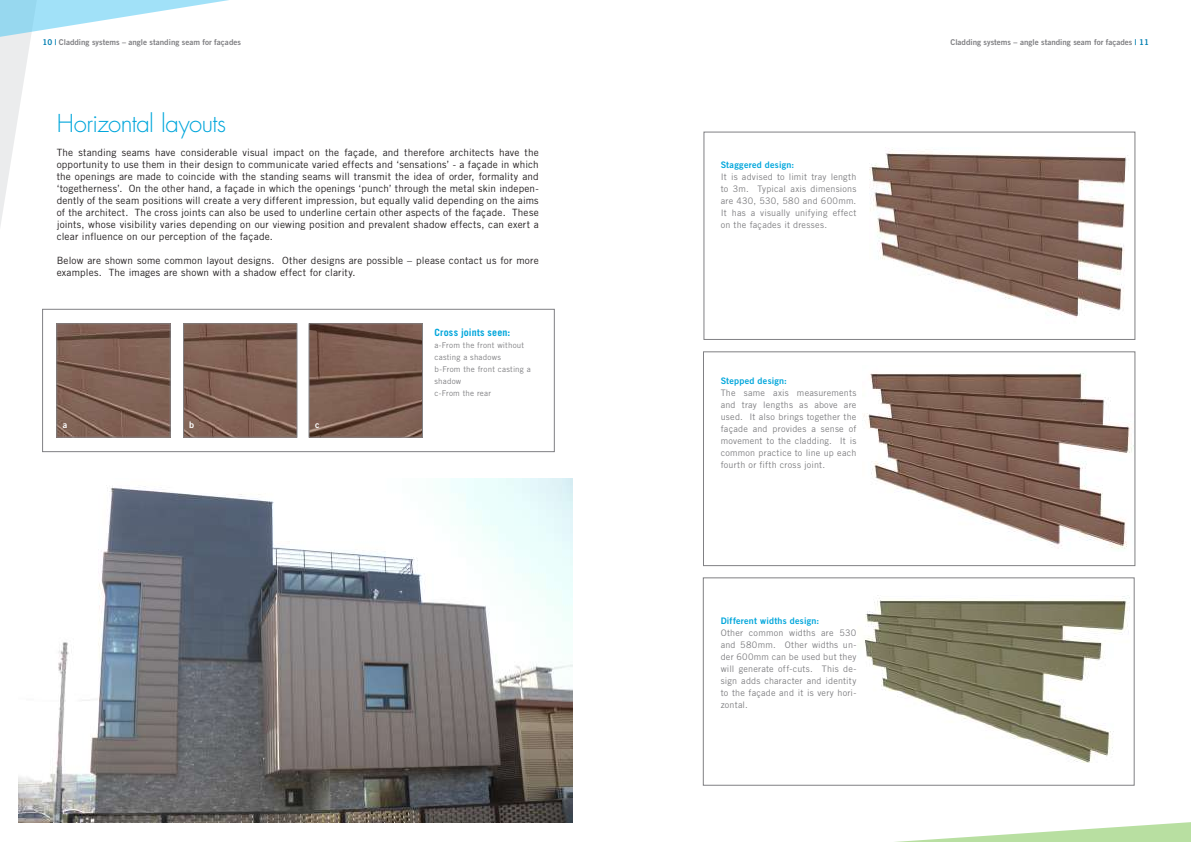
<style>
.page{position:relative;width:1191px;height:842px;background:#fff}
.page>*{position:absolute;margin:0;border:0;box-sizing:border-box;transform-origin:0 0}
.t1{font:300 24px "Futura Std";letter-spacing:-.02em;color:#00a6db}
.t2{font:10px/12px "Trade Gothic LT Std";letter-spacing:.015em;color:#231f20;text-align:justify}
.t3{font:700 10px "Trade Gothic LT Std";letter-spacing:.015em;color:#00a6db}
.t4{font:9px/12px "Trade Gothic LT Std";letter-spacing:.02em;color:#808083;text-align:justify}
.t5{font:9px "Trade Gothic LT Std Bd 2";letter-spacing:.025em;color:#00a6db}
.t6{font:9px "Trade Gothic LT Std Bd 2";color:#fff}
.t7{font:8px "Trade Gothic LT Std Bd 2";color:#808083}
.t8{font:8px/12px "Trade Gothic LT Std";letter-spacing:.025em;color:#808083}
.s1{color:#007fb2}
</style>
<div class="page">
<svg style="left:0;top:0;width:229px;height:226px"></svg>
<svg style="left:895px;top:822px;width:296px;height:20px"></svg>
<img style="left:18px;top:478px;width:555px;height:344px">
<div style="left:43px;top:309px;width:511px;height:143px;background:#fff;border:1px solid #808083"></div>
<img style="left:59px;top:326px;width:109px;height:109px">
<div style="left:57px;top:324px;width:113px;height:113px;border:1px solid #808083"></div>
<img style="left:185px;top:326px;width:110px;height:109px">
<div style="left:183px;top:324px;width:114px;height:113px;border:1px solid #808083"></div>
<img style="left:311px;top:326px;width:109px;height:109px">
<div style="left:309px;top:324px;width:113px;height:113px;border:1px solid #808083"></div>
<img style="left:869px;top:149px;width:259px;height:169px">
<div style="left:704px;top:132px;width:431px;height:207px;border:1px solid #808083"></div>
<img style="left:864px;top:373px;width:268px;height:176px">
<div style="left:703px;top:352px;width:432px;height:214px;border:1px solid #808083"></div>
<img style="left:865px;top:595px;width:265px;height:168px">
<p class="t7" style="left:43px;top:37px;width:200px"><span class="s1">10 |</span> Cladding systems – angle standing seam for façades</p>
<p class="t7" style="left:950px;top:37px;width:200px">Cladding systems – angle standing seam for façades <span class="s1">| 11</span></p>
<h1 class="t1" style="left:57px;top:109px;width:171px">Horizontal layouts</h1>
<p class="t2" style="left:57px;top:146px;width:483px">The standing seams have considerable visual impact on the façade, and therefore architects have the opportunity to use them in their design to communicate varied effects and ‘sensations’ - a façade in which the openings are made to coincide with the standing seams will transmit the idea of order, formality and ‘togetherness’. On the other hand, a façade in which the openings ‘punch’ through the metal skin indepen&shy;dently of the seam positions will create a very different impression, but equally valid depending on the aims of the architect. The cross joints can also be used to underline certain other aspects of the façade. These joints, whose visibility varies depending on our viewing position and prevalent shadow effects, can exert a clear influence on our perception of the façade.</p>
<p class="t2" style="left:57px;top:254px;width:483px">Below are shown some common layout designs. Other designs are possible – please contact us for more examples. The images are shown with a shadow effect for clarity.</p>
<p class="t6" style="left:63px;top:419px;width:6px">a</p>
<p class="t6" style="left:189px;top:419px;width:7px">b</p>
<p class="t6" style="left:315px;top:419px;width:6px">c</p>
<p class="t3" style="left:434px;top:326px;width:77px">Cross joints seen:</p>
<p class="t8" style="left:434px;top:339px;width:98px">a-From the front without casting a shadows<br>b-From the front casting a shadow<br>c-From the rear</p>
<p class="t5" style="left:720px;top:159px;width:75px">Staggered design:</p>
<p class="t4" style="left:720px;top:171px;width:137px">It is advised to limit tray length to 3m. Typical axis dimensions are 430, 530, 580 and 600mm.<br>It has a visually unifying effect on the façades it dresses.</p>
<p class="t5" style="left:720px;top:375px;width:68px">Stepped design:</p>
<p class="t4" style="left:720px;top:387px;width:137px">The same axis measurements and tray lengths as above are used. It also brings together the façade and provides a sense of movement to the cladding. It is common practice to line up each fourth or fifth cross joint.</p>
<p class="t5" style="left:720px;top:615px;width:100px">Different widths design:</p>
<p class="t4" style="left:720px;top:627px;width:137px">Other common widths are 530 and 580mm. Other widths un&shy;der 600mm can be used but they will generate off-cuts. This de&shy;sign adds character and identity to the façade and it is very hori&shy;zontal.</p>
</div>
